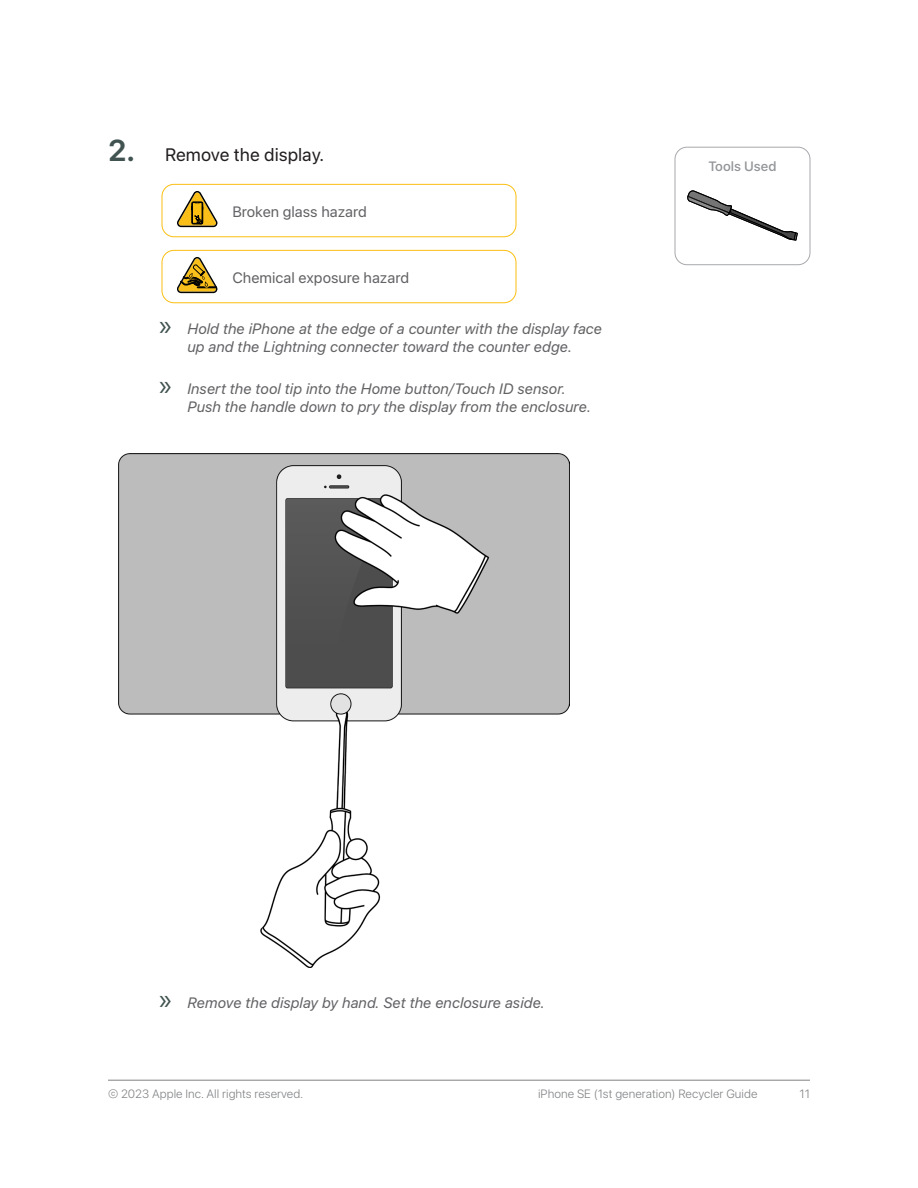
<style>
.page{position:relative;width:918px;height:1188px;background:#fff}
.page>*{position:absolute;margin:0;border:0;box-sizing:border-box;transform-origin:0 0}
.t1{font:18px "SF Hello";color:#231f20}
.t2{font:italic 15px/18px "SF Hello";color:#636366;text-align:center}
.Hazard{font:15px "SF Hello";color:#636366}
.Fraction__Heading{font:500 13.5px "SF Hello";color:#939598}
.t3{font:300 12px "SF Hello";color:#808285}
.s1{font-weight:600;font-size:30px;color:#415350}
.s2{font-family:"Myriad Pro";font-style:normal;font-size:30px;color:#415350}
</style>
<div class="page">
<hr style="left:108px;top:1080px;width:702px;height:1px;background:#808285">
<div style="left:162px;top:184px;width:354px;height:53px;border:1px solid #fbbf12;border-radius:12px"></div>
<div style="left:162px;top:250px;width:354px;height:53px;border:1px solid #fbbf12;border-radius:12px"></div>
<svg style="left:177px;top:191px;width:41px;height:36px"></svg>
<svg style="left:177px;top:257px;width:40px;height:36px"></svg>
<img style="left:118px;top:454px;width:451px;height:513px">
<div style="left:675px;top:147px;width:135px;height:118px;border:1px solid #a8a9ad;border-radius:12px"></div>
<svg style="left:688px;top:191px;width:109px;height:49px"></svg>
<p class="t1" style="left:108px;top:144px;width:218px"><span class="s1">2.</span> Remove the display.</p>
<p class="Hazard" style="left:232px;top:203px;width:136px">Broken glass hazard</p>
<p class="Hazard" style="left:232px;top:269px;width:178px">Chemical exposure hazard</p>
<p class="t2" style="left:159px;top:319px;width:445px"><span class="s2">»</span> Hold the iPhone at the edge of a counter with the display face up and the Lightning connecter toward the counter edge.</p>
<p class="t2" style="left:188px;top:379px;width:405px;text-align:left;text-indent:-28px"><span class="s2">»</span> Insert the tool tip into the Home button/Touch ID sensor.<br>Push the handle down to pry the display from the enclosure.</p>
<p class="Fraction__Heading" style="left:708px;top:158px;width:70px">Tools Used</p>
<p class="t2" style="left:159px;top:993px;width:388px"><span class="s2">»</span> Remove the display by hand. Set the enclosure aside.</p>
<p class="t3" style="left:108px;top:1087px;width:197px">© 2023 Apple Inc. All rights reserved.</p>
<p class="t3" style="left:538px;top:1087px;width:221px">iPhone SE (1st generation) Recycler Guide</p>
<p class="t3" style="left:800px;top:1087px;width:12px">11</p>
</div>
